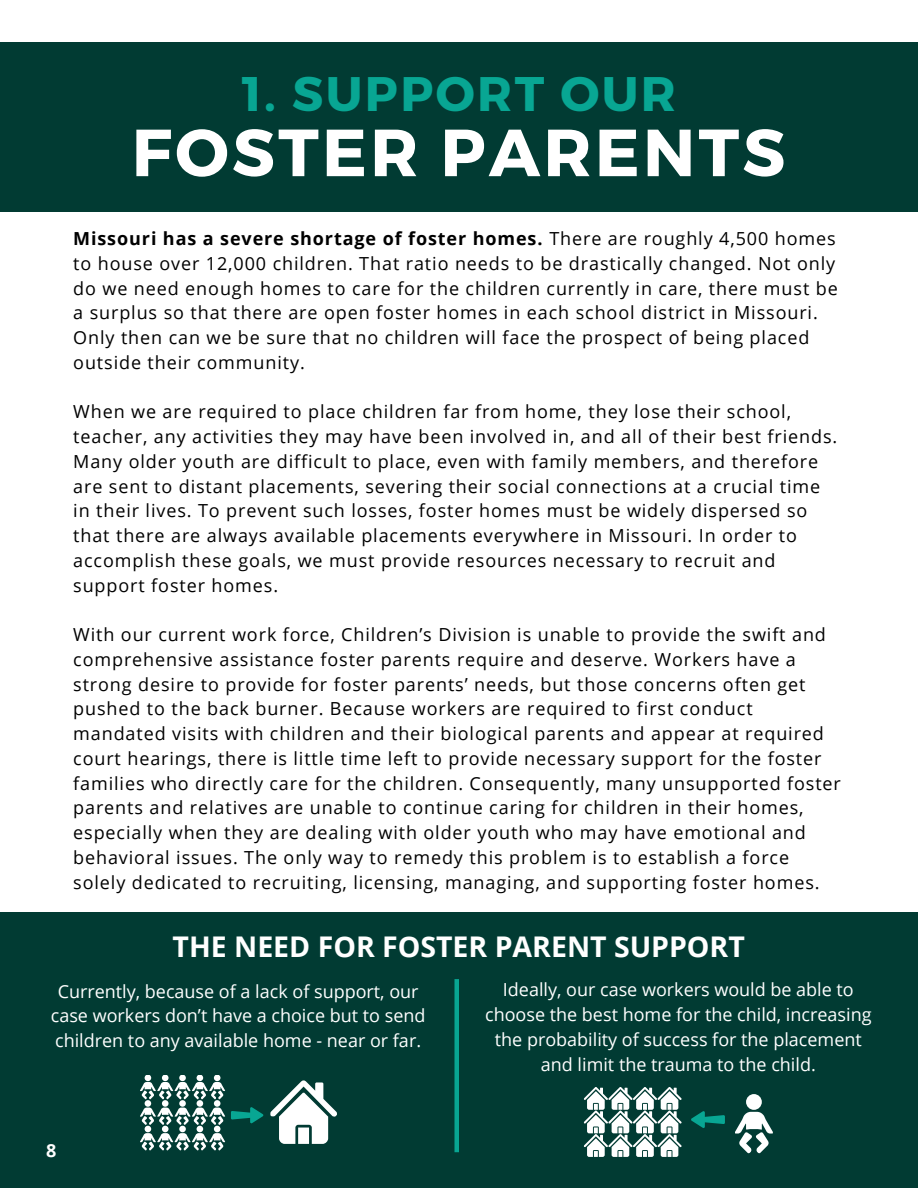
<style>
.page{position:relative;width:918px;height:1188px;background:#fff}
.page>*{position:absolute;margin:0;border:0;box-sizing:border-box;transform-origin:0 0}
.t1{font:700 66.45px "Montserrat";letter-spacing:.05em;color:#fff}
.t2{font:700 48.45px "Montserrat";letter-spacing:.05em;color:#08a693}
.t3{font:700 28.5px "Open Sans";color:#fff}
.t4{font:18px/24.8px "Open Sans";letter-spacing:.05em;color:#000}
.t5{font:18px/24.8px "Open Sans";color:#fff;text-align:center}
.t6{font:700 18px "Open Sans";color:#fff}
.s1{font-weight:700}
</style>
<div class="page">
<div style="left:0;top:43px;width:918px;height:169px;background:#013b33"></div>
<div style="left:0;top:912px;width:918px;height:276px;background:#013b33"></div>
<svg style="left:140px;top:1075px;width:63px;height:24px"></svg>
<svg style="left:735px;top:1094px;width:38px;height:59px"></svg>
<svg style="left:231px;top:1107px;width:33px;height:17px"></svg>
<svg style="left:584px;top:1087px;width:98px;height:46px"></svg>
<svg style="left:270px;top:1080px;width:67px;height:64px"></svg>
<svg style="left:691px;top:1111px;width:34px;height:17px"></svg>
<div style="left:454px;top:979px;width:5px;height:173px;background:#08a693"></div>
<h2 class="t2" style="left:242px;top:62px;width:436px">1. SUPPORT OUR</h2>
<h1 class="t1" style="left:132px;top:109px;width:655px">FOSTER PARENTS</h1>
<p class="t4" style="left:73px;top:226px;width:766px"><span class="s1">Missouri has a severe shortage of foster homes.</span> There are roughly 4,500 homes to house over 12,000 children. That ratio needs to be drastically changed. Not only do we need enough homes to care for the children currently in care, there must be a surplus so that there are open foster homes in each school district in Missouri.<br>Only then can we be sure that no children will face the prospect of being placed outside their community.</p>
<p class="t4" style="left:73px;top:399px;width:766px">When we are required to place children far from home, they lose their school, teacher, any activities they may have been involved in, and all of their best friends.<br>Many older youth are difficult to place, even with family members, and therefore are sent to distant placements, severing their social connections at a crucial time in their lives. To prevent such losses, foster homes must be widely dispersed so that there are always available placements everywhere in Missouri. In order to accomplish these goals, we must provide resources necessary to recruit and support foster homes.</p>
<p class="t4" style="left:73px;top:622px;width:769px">With our current work force, Children’s Division is unable to provide the swift and comprehensive assistance foster parents require and deserve. Workers have a strong desire to provide for foster parents’ needs, but those concerns often get pushed to the back burner. Because workers are required to first conduct mandated visits with children and their biological parents and appear at required court hearings, there is little time left to provide necessary support for the foster families who directly care for the children. Consequently, many unsupported foster parents and relatives are unable to continue caring for children in their homes, especially when they are dealing with older youth who may have emotional and behavioral issues. The only way to remedy this problem is to establish a force solely dedicated to recruiting, licensing, managing, and supporting foster homes.</p>
<h3 class="t3" style="left:173px;top:927px;width:574px">THE NEED FOR FOSTER PARENT SUPPORT</h3>
<p class="t5" style="left:51px;top:978px;width:376px">Currently, because of a lack of support, our case workers don’t have a choice but to send children to any available home - near or far.</p>
<p class="t5" style="left:485px;top:977px;width:388px">Ideally, our case workers would be able to choose the best home for the child, increasing the probability of success for the placement and limit the trauma to the child.</p>
<p class="t6" style="left:46px;top:1138px;width:12px">8</p>
</div>
